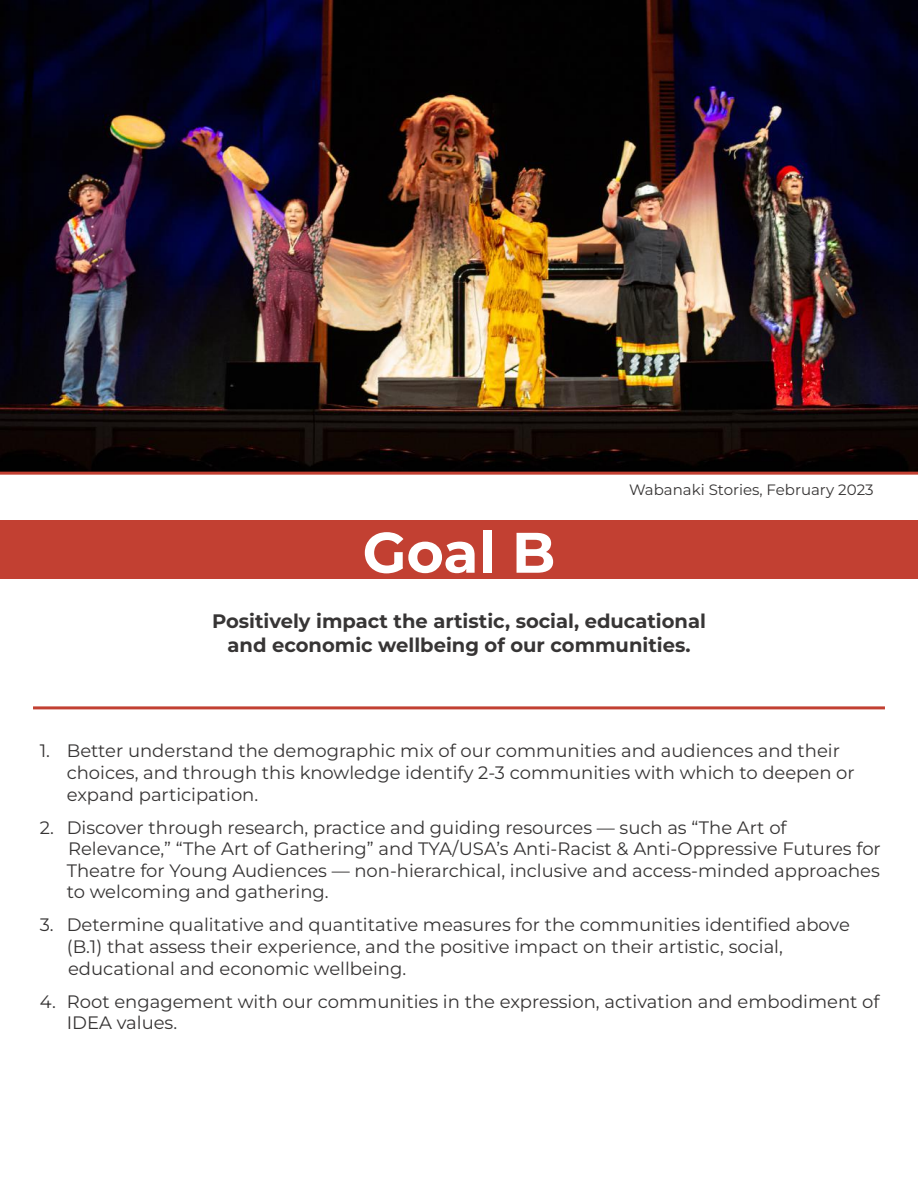
<style>
.page{position:relative;width:918px;height:1188px;background:#fff}
.page>*{position:absolute;margin:0;border:0;box-sizing:border-box;transform-origin:0 0}
.t1{font:700 57px "Montserrat";color:#fff}
.t2{font:700 19.5px/23.4px "Montserrat";color:#373535;text-align:center}
.t3{font:18px/21.6px "Montserrat";color:#373535}
.t4{font:15px "Montserrat";color:#373535}
</style>
<div class="page">
<hr style="left:33px;top:706px;width:852px;height:3px;background:#c24032">
<img style="left:0;top:0;width:918px;height:475px">
<div style="left:0;top:521px;width:918px;height:58px;background:#c24032"></div>
<h1 class="t1" style="left:363px;top:515px;width:194px">Goal B</h1>
<p class="t4" style="left:629px;top:480px;width:246px">Wabanaki Stories, February 2023</p>
<p class="t2" style="left:212px;top:609px;width:495px">Positively impact the artistic, social, educational and economic wellbeing of our communities.</p>
<p class="t3" style="left:67px;top:740px;width:790px;text-indent:-27px">1. Better understand the demographic mix of our communities and audiences and their choices, and through this knowledge identify 2-3 communities with which to deepen or expand participation.</p>
<p class="t3" style="left:67px;top:816px;width:816px;text-indent:-27px">2. Discover through research, practice and guiding resources — such as “The Art of Relevance,” “The Art of Gathering” and TYA/USA’s Anti-Racist &amp; Anti-Oppressive Futures for Theatre for Young Audiences — non-hierarchical, inclusive and access-minded approaches to welcoming and gathering.</p>
<p class="t3" style="left:67px;top:914px;width:785px;text-indent:-27px">3. Determine qualitative and quantitative measures for the communities identified above (B.1) that assess their experience, and the positive impact on their artistic, social, educational and economic wellbeing.</p>
<p class="t3" style="left:67px;top:990px;width:814px;text-indent:-27px">4. Root engagement with our communities in the expression, activation and embodiment of<br>IDEA values.</p>
</div>
